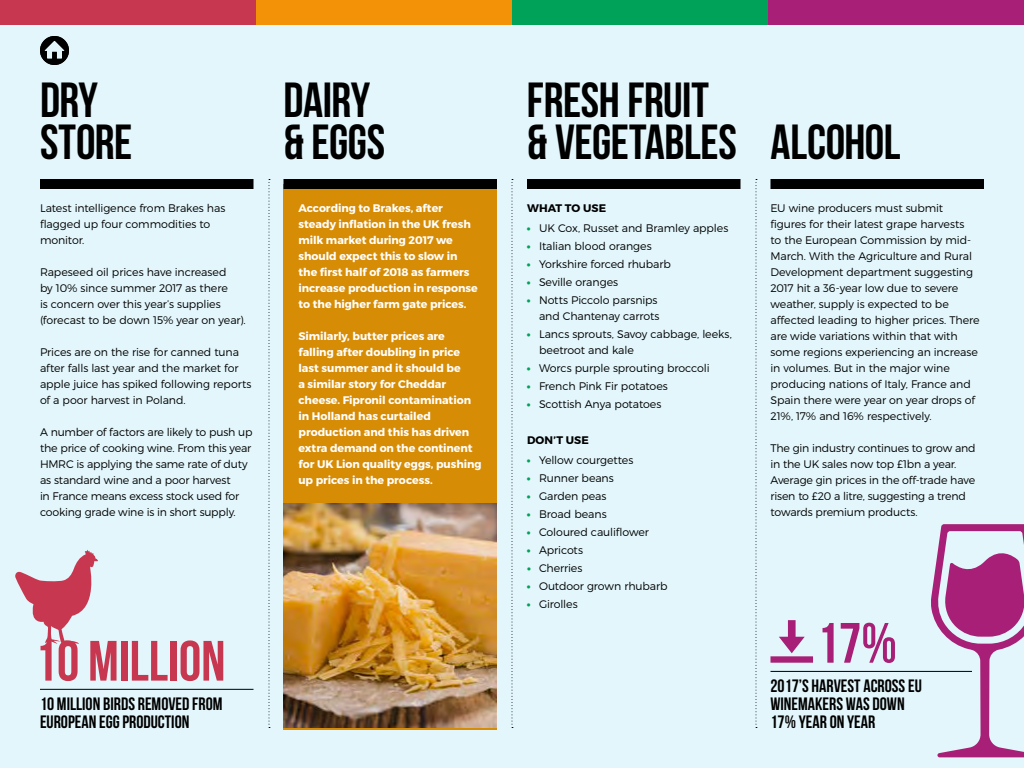
<style>
.page{position:relative;width:1024px;height:768px;background:#fff}
.page>*{position:absolute;margin:0;border:0;box-sizing:border-box;transform-origin:0 0}
.t1{font:700 56.7px "Bebas Neue";color:#c83750}
.t2{font:700 56.7px "Bebas Neue";color:#a71f76}
.t3{font:700 49.3px/42px "Bebas Neue";letter-spacing:-.01em;color:#000}
.t4{font:700 17.9px/17.9px "Bebas Neue";color:#000}
.t5{font:300 11px/16px "Montserrat";letter-spacing:-.01em;color:#000}
.t6{font:700 11px/16px "Montserrat";letter-spacing:-.005em;color:#fff}
.t7{font:700 11px "Montserrat";letter-spacing:.005em;color:#000}
.s1{font-weight:800;color:#00a158}
</style>
<div class="page">
<div style="left:0;top:1px;width:1024px;height:767px;background:#e2f6fb"></div>
<div style="left:40px;top:179px;width:214px;height:10px;background:#000"></div>
<div style="left:0;top:0;width:256px;height:25px;background:#c83750"></div>
<div style="left:256px;top:0;width:256px;height:25px;background:#f39207"></div>
<div style="left:512px;top:0;width:256px;height:25px;background:#00a158"></div>
<div style="left:768px;top:0;width:256px;height:25px;background:#a71f76"></div>
<svg style="left:268px;top:179px;width:2px;height:549px"></svg>
<div style="left:284px;top:179px;width:213px;height:10px;background:#000"></div>
<svg style="left:512px;top:179px;width:1px;height:549px"></svg>
<svg style="left:15px;top:550px;width:83px;height:95px"></svg>
<hr style="left:40px;top:689px;width:214px;height:1px;background:#000">
<div style="left:284px;top:184px;width:213px;height:546px;background:#d78c06"></div>
<svg style="left:756px;top:179px;width:1px;height:549px"></svg>
<div style="left:770px;top:179px;width:214px;height:10px;background:#000"></div>
<svg style="left:770px;top:620px;width:43px;height:43px"></svg>
<hr style="left:770px;top:671px;width:202px;height:1px;background:#000">
<svg style="left:931px;top:524px;width:93px;height:233px"></svg>
<svg style="left:40px;top:36px;width:29px;height:29px"></svg>
<div style="left:527px;top:179px;width:213px;height:10px;background:#000"></div>
<img style="left:284px;top:503px;width:213px;height:225px">
<h2 class="t3" style="left:40px;top:78px;width:94px">DRY<br>STORE</h2>
<p class="t5" style="left:40px;top:200px;width:187px">Latest intelligence from Brakes has flagged up four commodities to monitor.</p>
<p class="t5" style="left:40px;top:264px;width:207px">Rapeseed oil prices have increased<br>by 10% since summer 2017 as there<br>is concern over this year’s supplies (forecast to be down 15% year on year).</p>
<p class="t5" style="left:40px;top:344px;width:213px">Prices are on the rise for canned tuna after falls last year and the market for apple juice has spiked following reports of a poor harvest in Poland.</p>
<p class="t5" style="left:40px;top:424px;width:214px">A number of factors are likely to push up the price of cooking wine. From this year HMRC is applying the same rate of duty as standard wine and a poor harvest<br>in France means excess stock used for cooking grade wine is in short supply.</p>
<h1 class="t1" style="left:34px;top:630px;width:193px">10 MILLION</h1>
<h3 class="t4" style="left:40px;top:695px;width:184px">10 MILLION BIRDS REMOVED FROM<br>EUROPEAN EGG PRODUCTION</h3>
<h2 class="t3" style="left:284px;top:78px;width:103px">DAIRY &amp; EGGS</h2>
<h2 class="t3" style="left:527px;top:78px;width:211px">FRESH FRUIT &amp; VEGETABLES</h2>
<p class="t6" style="left:298px;top:200px;width:181px">According to Brakes, after steady inflation in the UK fresh milk market during 2017 we should expect this to slow in the first half of 2018 as farmers increase production in response to the higher farm gate prices.</p>
<p class="t6" style="left:298px;top:328px;width:185px">Similarly, butter prices are falling after doubling in price last summer and it should be<br>a similar story for Cheddar cheese. Fipronil contamination in Holland has curtailed production and this has driven extra demand on the continent for UK Lion quality eggs, pushing up prices in the process.</p>
<p class="t7" style="left:527px;top:201px;width:81px">WHAT TO USE</p>
<p class="t5" style="left:527px;top:220px;width:203px"><span class="s1">•</span> UK Cox, Russet and Bramley apples</p>
<p class="t5" style="left:527px;top:238px;width:126px"><span class="s1">•</span> Italian blood oranges</p>
<p class="t5" style="left:527px;top:256px;width:145px"><span class="s1">•</span> Yorkshire forced rhubarb</p>
<p class="t5" style="left:527px;top:274px;width:93px"><span class="s1">•</span> Seville oranges</p>
<p class="t5" style="left:527px;top:292px;width:134px;text-align:right"><span class="s1">•</span> Notts Piccolo parsnips and Chantenay carrots</p>
<p class="t5" style="left:539px;top:326px;width:194px;text-indent:-12px"><span class="s1">•</span> Lancs sprouts, Savoy cabbage, leeks, beetroot and kale</p>
<p class="t5" style="left:527px;top:360px;width:184px"><span class="s1">•</span> Worcs purple sprouting broccoli</p>
<p class="t5" style="left:527px;top:378px;width:142px"><span class="s1">•</span> French Pink Fir potatoes</p>
<p class="t5" style="left:527px;top:396px;width:136px"><span class="s1">•</span> Scottish Anya potatoes</p>
<p class="t7" style="left:527px;top:433px;width:63px">DON’T USE</p>
<p class="t5" style="left:527px;top:452px;width:108px"><span class="s1">•</span> Yellow courgettes</p>
<p class="t5" style="left:527px;top:470px;width:88px"><span class="s1">•</span> Runner beans</p>
<p class="t5" style="left:527px;top:488px;width:81px"><span class="s1">•</span> Garden peas</p>
<p class="t5" style="left:527px;top:506px;width:81px"><span class="s1">•</span> Broad beans</p>
<p class="t5" style="left:527px;top:524px;width:123px"><span class="s1">•</span> Coloured cauliflower</p>
<p class="t5" style="left:527px;top:542px;width:58px"><span class="s1">•</span> Apricots</p>
<p class="t5" style="left:527px;top:560px;width:57px"><span class="s1">•</span> Cherries</p>
<p class="t5" style="left:527px;top:578px;width:142px"><span class="s1">•</span> Outdoor grown rhubarb</p>
<p class="t5" style="left:527px;top:596px;width:52px"><span class="s1">•</span> Girolles</p>
<h2 class="t3" style="left:770px;top:120px;width:132px">ALCOHOL</h2>
<p class="t5" style="left:770px;top:200px;width:211px">EU wine producers must submit figures for their latest grape harvests<br>to the European Commission by mid-March. With the Agriculture and Rural Development department suggesting 2017 hit a 36-year low due to severe weather, supply is expected to be affected leading to higher prices. There are wide variations within that with some regions experiencing an increase in volumes. But in the major wine producing nations of Italy, France and Spain there were year on year drops of 21%, 17% and 16% respectively.</p>
<p class="t5" style="left:770px;top:440px;width:207px">The gin industry continues to grow and in the UK sales now top £1bn a year.<br>Average gin prices in the off-trade have risen to £20 a litre, suggesting a trend towards premium products.</p>
<h1 class="t2" style="left:816px;top:612px;width:82px">17%</h1>
<h3 class="t4" style="left:770px;top:677px;width:153px">2017’S HARVEST ACROSS EU<br>WINEMAKERS WAS DOWN<br>17% YEAR ON YEAR</h3>
</div>
